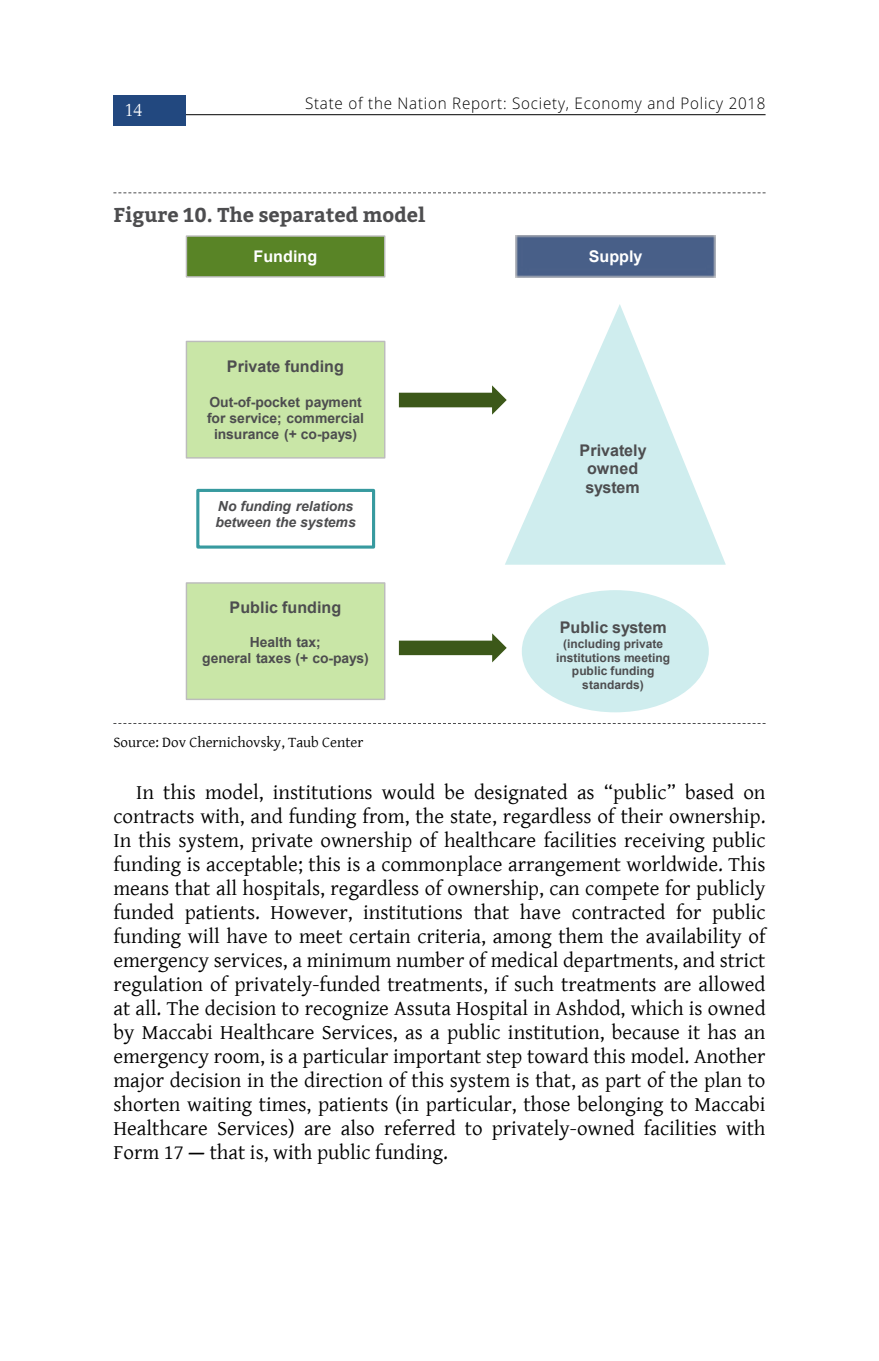
<style>
.page{position:relative;width:879px;height:1361px;background:#fff}
.page>*{position:absolute;margin:0;border:0;box-sizing:border-box;transform-origin:0 0}
.Text_with_indent{font:21px/24px "Gentium Basic";color:#000;text-align:justify}
.Figure_title{font:700 20px "Bitter";color:#4d4d4f}
.t1{font:300 18px "Frank Ruhl Libre";color:#fff}
.t2{font:700 16px/18.4px "Arial";color:#4d4d4f;text-align:center}
.t3{font:300 16px "Open Sans Hebrew";letter-spacing:.05em;color:#000;scale:.95 1}
.t4{font:700 16px "Arial";color:#fff}
.Data_and_source{font:15px "Gentium Basic";color:#000}
.t5{font:700 14px/16px "Arial";letter-spacing:-.005em;color:#4d4d4f;text-align:center}
.t6{font:italic 700 14px/16px "Arial";letter-spacing:-.005em;color:#4d4d4f}
.t7{font:700 12px/13.8px "Arial";color:#4d4d4f;text-align:center}
.s1{font-weight:700}
</style>
<div class="page">
<svg style="left:113px;top:192px;width:652px;height:1px"></svg>
<svg style="left:113px;top:723px;width:652px;height:1px"></svg>
<div style="left:186px;top:341px;width:199px;height:117px;background:#c9e6a7"></div>
<div style="left:186px;top:341px;width:199px;height:117px;border:1px solid #bcbcbc"></div>
<div style="left:186px;top:583px;width:199px;height:116px;background:#c9e6a7"></div>
<div style="left:186px;top:582px;width:199px;height:118px;border:1px solid #bcbcbc"></div>
<div style="left:186px;top:236px;width:199px;height:41px;background:#598426"></div>
<div style="left:186px;top:235px;width:199px;height:43px;border:1px solid #bcbcbc"></div>
<img style="left:515px;top:235px;width:200px;height:43px">
<svg style="left:505px;top:304px;width:220px;height:261px"></svg>
<div style="left:522px;top:590px;width:187px;height:122px;background:#cfedee;border-radius:50%"></div>
<div style="left:196px;top:489px;width:179px;height:59px;border:3px solid #379a9f"></div>
<svg style="left:399px;top:385px;width:108px;height:30px"></svg>
<svg style="left:399px;top:633px;width:108px;height:29px"></svg>
<hr style="left:113px;top:114px;width:652px;height:1px;background:#000">
<div style="left:113px;top:95px;width:73px;height:31px;background:#22487f"></div>
<p class="t1" style="left:125px;top:99px;width:19px">14</p>
<p class="t3" style="left:305px;top:94px;width:486px">State of the Nation Report: Society, Economy and Policy 2018</p>
<p class="Figure_title" style="left:113px;top:203px;width:313px">Figure 10. The separated model</p>
<p class="t4" style="left:254px;top:245px;width:65px">Funding</p>
<p class="t4" style="left:589px;top:245px;width:55px">Supply</p>
<p class="t2" style="left:227px;top:357px;width:118px">Private funding</p>
<p class="t5" style="left:207px;top:394px;width:158px">Out-of-pocket payment for service; commercial insurance (+ co-pays)</p>
<p class="t6" style="left:215px;top:498px;width:142px">No funding relations between the systems</p>
<p class="t2" style="left:230px;top:598px;width:113px">Public funding</p>
<p class="t5" style="left:202px;top:634px;width:168px">Health tax;<br>general taxes (+ co-pays)</p>
<p class="t2" style="left:579px;top:441px;width:69px">Privately owned system</p>
<p class="t2" style="left:560px;top:619px;width:108px">Public system</p>
<p class="t7" style="left:556px;top:637px;width:115px">(including private institutions meeting public funding standards)</p>
<p class="Data_and_source" style="left:113px;top:731px;width:251px">Source: Dov Chernichovsky, Taub Center</p>
<p class="Text_with_indent" style="left:113px;top:779px;width:654px;text-indent:23px">In this model, institutions would be designated as “public” based on contracts with, and funding from, the state, regardless of their ownership.<br>In this system, private ownership of healthcare facilities receiving public funding is acceptable; this is a commonplace arrangement worldwide. This means that all hospitals, regardless of ownership, can compete for publicly funded patients. However, institutions that have contracted for public funding will have to meet certain criteria, among them the availability of emergency services, a minimum number of medical departments, and strict regulation of privately-funded treatments, if such treatments are allowed at all. The decision to recognize Assuta Hospital in Ashdod, which is owned by Maccabi Healthcare Services, as a public institution, because it has an emergency room, is a particular important step toward this model. Another major decision in the direction of this system is that, as part of the plan to shorten waiting times, patients (in particular, those belonging to Maccabi Healthcare Services) are also referred to privately-owned facilities with Form 17 <span class="s1">—</span> that is, with public funding.</p>
</div>
